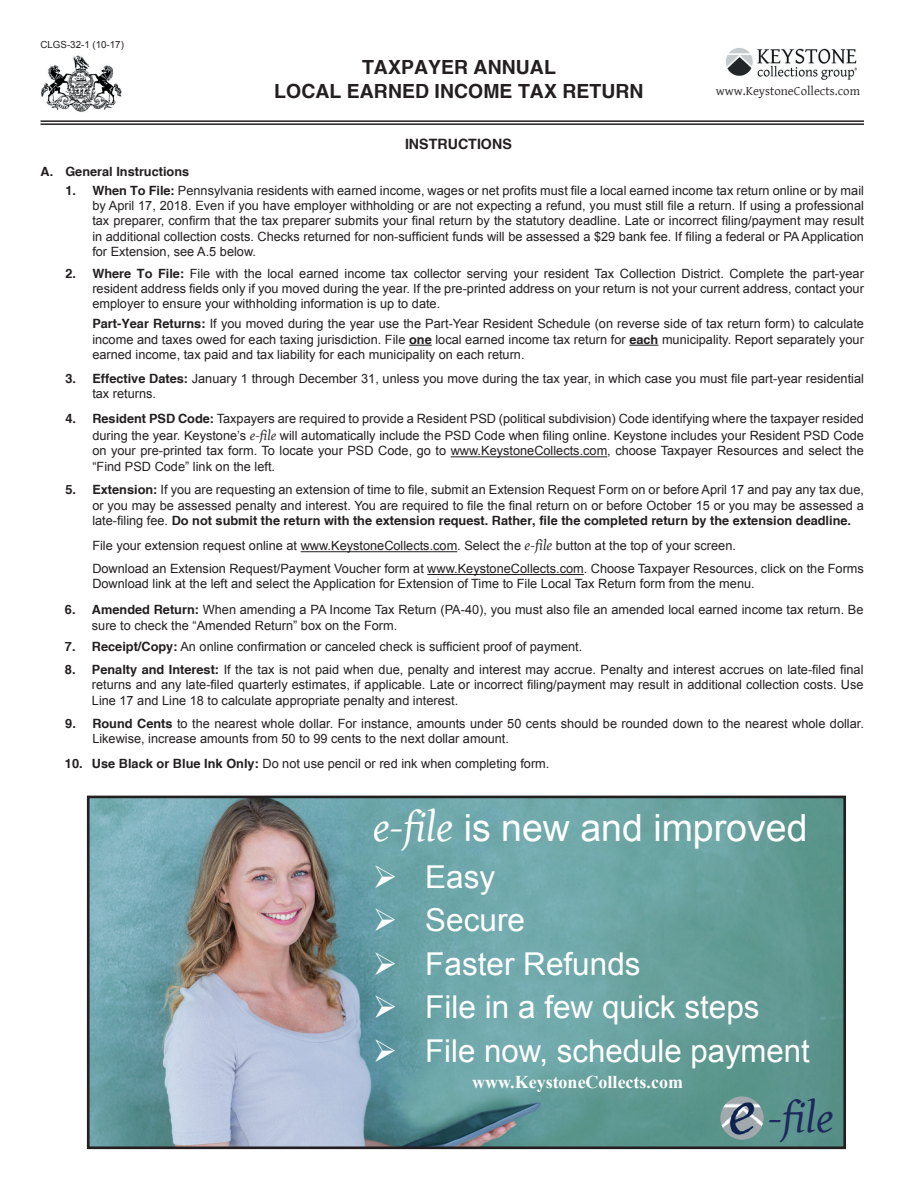
<style>
.page{position:relative;width:918px;height:1188px;background:#fff}
.page>*{position:absolute;margin:0;border:0;box-sizing:border-box;transform-origin:0 0}
.t1{font:italic 45px "Gentium Basic";color:#1d285c}
.t2{font:37.5px "Arial";color:#fff}
.t3{font:31.5px/43.5px "Arial";color:#fff}
.t4{font:700 19.5px/23.4px "Helvetica cyr";color:#231f20;text-align:center}
.t5{font:700 18px "Times New Roman";color:#fff}
.t6{font:700 14.25px "Helvetica cyr";color:#231f20}
.t7{font:12.75px/15.3px "Helvetica";color:#231f20}
.t8{font:700 12.75px "Helvetica cyr";color:#231f20}
.t9{font:12.75px "Gentium Basic";color:#231f20}
.t10{font:9.75px "Helvetica";color:#231f20}
.s1{font-family:"Helvetica cyr";font-weight:700}
.s2{font-family:"Gentium Basic";font-style:italic;font-size:14.25px}
.s3{font-family:"Helvetica";font-weight:400}
.s4{font-family:"Gentium Basic";font-style:italic;font-size:15px}
.s5{font-family:"Gentium Basic";font-style:italic;font-size:43.5px}
</style>
<div class="page">
<img style="left:91px;top:800px;width:751px;height:345px">
<div style="left:87px;top:796px;width:759px;height:353px;border:3px solid #231f20"></div>
<img style="left:41px;top:55px;width:81px;height:57px">
<img style="left:725px;top:48px;width:132px;height:32px">
<hr style="left:40px;top:120px;width:824px;height:2px;background:#231f20">
<hr style="left:40px;top:123px;width:824px;height:2px;background:#231f20">
<svg style="left:409px;top:345px;width:23px;height:1px"></svg>
<svg style="left:629px;top:345px;width:29px;height:1px"></svg>
<hr style="left:451px;top:456px;width:156px;height:1px;background:#231f20">
<hr style="left:301px;top:551px;width:156px;height:1px;background:#231f20">
<hr style="left:427px;top:574px;width:157px;height:1px;background:#231f20">
<img style="left:720px;top:1096px;width:44px;height:44px;border-radius:22px">
<svg style="left:375px;top:864px;width:20px;height:24px"></svg>
<svg style="left:375px;top:908px;width:20px;height:23px"></svg>
<svg style="left:375px;top:951px;width:20px;height:24px"></svg>
<svg style="left:375px;top:995px;width:20px;height:23px"></svg>
<svg style="left:375px;top:1038px;width:20px;height:24px"></svg>
<p class="t10" style="left:40px;top:38px;width:85px">CLGS-32-1 (10-17)</p>
<h3 class="t4" style="left:274px;top:56px;width:371px">TAXPAYER ANNUAL<br>LOCAL EARNED INCOME TAX RETURN</h3>
<p class="t6" style="left:405px;top:136px;width:108px">INSTRUCTIONS</p>
<p class="t9" style="left:716px;top:82px;width:146px">www.KeystoneCollects.com</p>
<p class="t8" style="left:40px;top:165px;width:150px">A. General Instructions</p>
<p class="t7" style="left:92px;top:183px;width:773px;text-align:justify;text-indent:-27px"><span class="s1">1. When To File:</span> Pennsylvania residents with earned income, wages or net profits must file a local earned income tax return online or by mail by April 17, 2018. Even if you have employer withholding or are not expecting a refund, you must still file a return. If using a professional tax preparer, confirm that the tax preparer submits your final return by the statutory deadline. Late or incorrect filing/payment may result in additional collection costs. Checks returned for non-sufficient funds will be assessed a $29 bank fee. If filing a federal or PA Application for Extension, see A.5 below.</p>
<p class="t7" style="left:92px;top:266px;width:773px;text-align:justify;text-indent:-27px"><span class="s1">2. Where To File:</span> File with the local earned income tax collector serving your resident Tax Collection District. Complete the part-year resident address fields only if you moved during the year. If the pre-printed address on your return is not your current address, contact your employer to ensure your withholding information is up to date.</p>
<p class="t7" style="left:92px;top:316px;width:773px;text-align:justify"><span class="s1">Part-Year Returns:</span> If you moved during the year use the Part-Year Resident Schedule (on reverse side of tax return form) to calculate income and taxes owed for each taxing jurisdiction. File <span class="s1">one</span> local earned income tax return for <span class="s1">each</span> municipality. Report separately your earned income, tax paid and tax liability for each municipality on each return.</p>
<p class="t7" style="left:92px;top:371px;width:773px;text-indent:-27px"><span class="s1">3. Effective Dates:</span> January 1 through December 31, unless you move during the tax year, in which case you must file part-year residential tax returns.</p>
<p class="t7" style="left:65px;top:410px;width:800px;line-height:17.1px;text-align:right"><span class="s1">4. Resident PSD Code:</span> Taxpayers are required to provide a Resident PSD (political subdivision) Code identifying where the taxpayer resided during the year. Keystone’s <span class="s2">e-file</span> will automatically include the PSD Code when filing online. Keystone includes your Resident PSD Code</p>
<p class="t7" style="left:92px;top:443px;width:773px">on your pre-printed tax form. To locate your PSD Code, go to www.KeystoneCollects.com, choose Taxpayer Resources and select the “Find PSD Code” link on the left.</p>
<p class="t7" style="left:65px;top:482px;width:800px;text-align:right"><span class="s1">5. Extension:</span> If you are requesting an extension of time to file, submit an Extension Request Form on or before April 17 and pay any tax due, or you may be assessed penalty and interest. You are required to file the final return on or before October 15 or you may be assessed a</p>
<p class="t8" style="left:92px;top:513px;width:760px"><span class="s3">late-filing fee.</span> Do not submit the return with the extension request. Rather, file the completed return by the extension deadline.</p>
<p class="t7" style="left:92px;top:535px;width:773px;line-height:22.8px">File your extension request online at www.KeystoneCollects.com. Select the <span class="s4">e-file</span> button at the top of your screen.<br>Download an Extension Request/Payment Voucher form at www.KeystoneCollects.com. Choose Taxpayer Resources, click on the Forms</p>
<p class="t7" style="left:92px;top:576px;width:664px">Download link at the left and select the Application for Extension of Time to File Local Tax Return form from the menu.</p>
<p class="t7" style="left:92px;top:602px;width:773px;text-indent:-27px"><span class="s1">6. Amended Return:</span> When amending a PA Income Tax Return (PA-40), you must also file an amended local earned income tax return. Be sure to check the “Amended Return” box on the Form.</p>
<p class="t7" style="left:65px;top:639px;width:519px"><span class="s1">7. Receipt/Copy:</span> An online confirmation or canceled check is sufficient proof of payment.</p>
<p class="t7" style="left:92px;top:662px;width:773px;text-align:justify;text-indent:-27px"><span class="s1">8. Penalty and Interest:</span> If the tax is not paid when due, penalty and interest may accrue. Penalty and interest accrues on late-filed final returns and any late-filed quarterly estimates, if applicable. Late or incorrect filing/payment may result in additional collection costs. Use Line 17 and Line 18 to calculate appropriate penalty and interest.</p>
<p class="t7" style="left:92px;top:716px;width:773px;text-indent:-27px"><span class="s1">9. Round Cents</span> to the nearest whole dollar. For instance, amounts under 50 cents should be rounded down to the nearest whole dollar.<br>Likewise, increase amounts from 50 to 99 cents to the next dollar amount.</p>
<p class="t7" style="left:65px;top:756px;width:486px"><span class="s1">10. Use Black or Blue Ink Only:</span> Do not use pencil or red ink when completing form.</p>
<h2 class="t2" style="left:373px;top:803px;width:436px"><span class="s5">e-file</span> is new and improved</h2>
<h3 class="t3" style="left:425px;top:855px;width:386px">Easy<br>Secure<br>Faster Refunds<br>File in a few quick steps<br>File now, schedule payment</h3>
<h3 class="t5" style="left:472px;top:1070px;width:212px">www.KeystoneCollects.com</h3>
<h1 class="t1" style="left:768px;top:1085px;width:67px">-file</h1>
</div>
